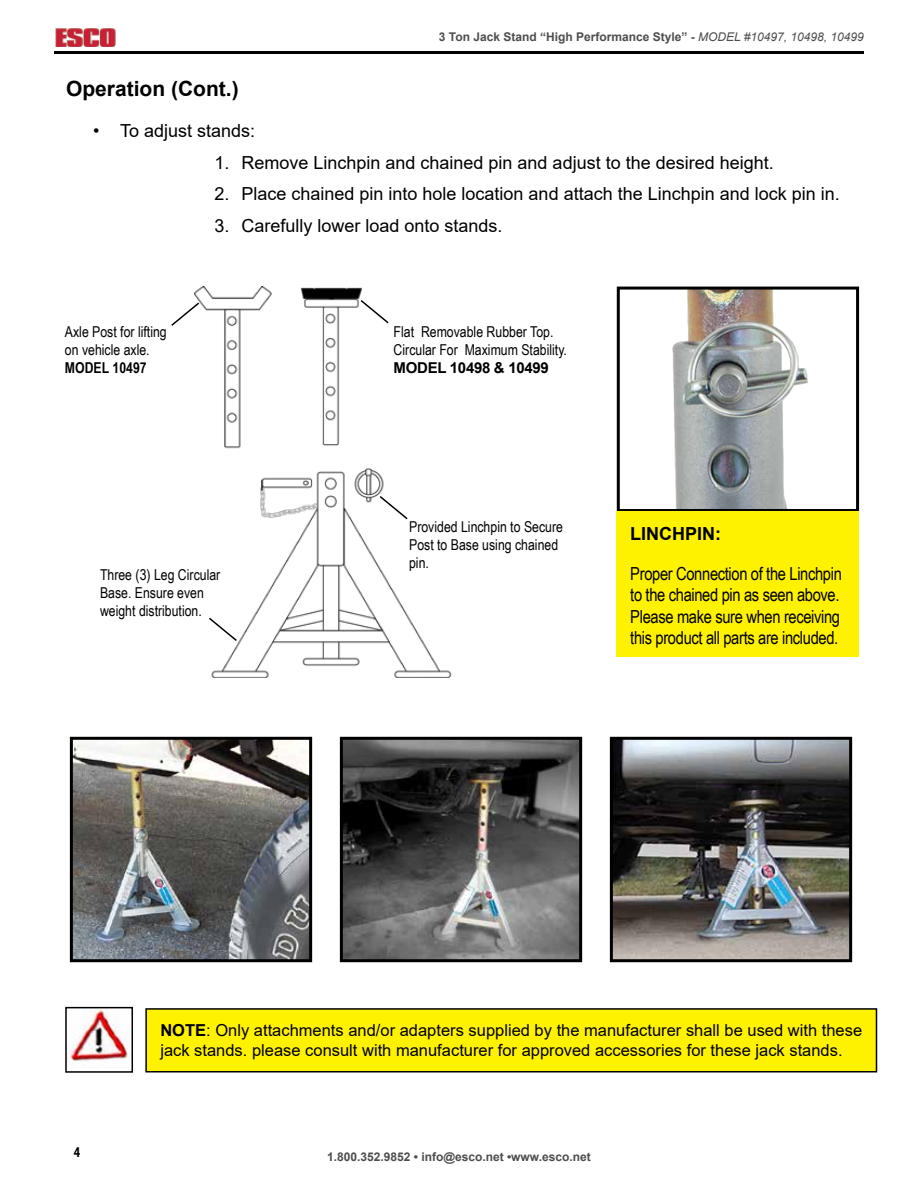
<style>
.page{position:relative;width:918px;height:1188px;background:#fff}
.page>*{position:absolute;margin:0;border:0;box-sizing:border-box;transform-origin:0 0}
.t1{font:700 21px "Arial";color:#000}
.t2{font:18px "Arial";color:#000}
.t3{font:18px/21.6px "Arial Narrow";letter-spacing:-.02em;color:#000}
.t4{font:700 18px "Arial";color:#000}
.t5{font:16.5px/19.8px "Arial";color:#000}
.t6{font:15px/18px "Arial Narrow";color:#000}
.t7{font:700 15px "Arial";letter-spacing:-.02em;color:#000}
.t8{font:700 15px "Arial Narrow";color:#000}
.t9{font:700 condensed 15px "Myriad Pro";color:#000}
.t10{font:700 12px "Arial";color:#4d4d4f}
.s1{font-weight:400;font-style:italic}
.s2{font-weight:700}
</style>
<div class="page">
<hr style="left:54px;top:51px;width:810px;height:3px;background:#000">
<img style="left:54px;top:27px;width:62px;height:19px">
<div style="left:146px;top:1009px;width:730px;height:63px;background:#fff200"></div>
<div style="left:145px;top:1008px;width:732px;height:64px;border:2px solid #000"></div>
<img style="left:68px;top:1010px;width:62px;height:52px">
<div style="left:65px;top:1007px;width:68px;height:66px;border:2px solid #000"></div>
<img style="left:195px;top:287px;width:257px;height:390px">
<svg style="left:171px;top:301px;width:30px;height:26px"></svg>
<svg style="left:359px;top:298px;width:31px;height:27px"></svg>
<svg style="left:378px;top:494px;width:31px;height:27px"></svg>
<svg style="left:207px;top:616px;width:32px;height:27px"></svg>
<img style="left:672px;top:291px;width:136px;height:217px">
<div style="left:617px;top:287px;width:242px;height:225px;border:3px solid #000"></div>
<div style="left:617px;top:512px;width:242px;height:145px;background:#fff200"></div>
<img style="left:74px;top:741px;width:234px;height:217px">
<div style="left:70px;top:737px;width:242px;height:225px;border:3px solid #000"></div>
<img style="left:344px;top:741px;width:234px;height:217px">
<div style="left:340px;top:737px;width:242px;height:225px;border:3px solid #000"></div>
<img style="left:614px;top:741px;width:234px;height:217px">
<div style="left:610px;top:737px;width:242px;height:225px;border:3px solid #000"></div>
<p class="t10" style="left:439px;top:28px;width:427px">3 Ton Jack Stand “High Performance Style” - <span class="s1">MODEL #10497, 10498, 10499</span></p>
<h1 class="t1" style="left:66px;top:74px;width:174px">Operation (Cont.)</h1>
<p class="t2" style="left:93px;top:119px;width:164px">• To adjust stands:</p>
<p class="t2" style="left:214px;top:150px;width:561px">1. Remove Linchpin and chained pin and adjust to the desired height.</p>
<p class="t2" style="left:214px;top:181px;width:627px">2. Place chained pin into hole location and attach the Linchpin and lock pin in.</p>
<p class="t2" style="left:214px;top:213px;width:290px">3. Carefully lower load onto stands.</p>
<p class="t6" style="left:65px;top:322px;width:103px">Axle Post for lifting on vehicle axle.</p>
<p class="t8" style="left:65px;top:356px;width:83px">MODEL 10497</p>
<p class="t6" style="left:100px;top:565px;width:122px">Three (3) Leg Circular<br>Base. Ensure even weight distribution.</p>
<p class="t6" style="left:394px;top:322px;width:175px">Flat Removable Rubber Top.<br>Circular For Maximum Stability.</p>
<p class="t7" style="left:394px;top:357px;width:157px">MODEL 10498 &amp; 10499</p>
<p class="t6" style="left:409px;top:517px;width:155px">Provided Linchpin to Secure<br>Post to Base using chained pin.</p>
<p class="t4" style="left:630px;top:521px;width:92px">LINCHPIN:</p>
<p class="t3" style="left:630px;top:562px;width:213px">Proper Connection of the Linchpin to the chained pin as seen above.<br>Please make sure when receiving this product all parts are included.</p>
<p class="t9" style="left:74px;top:1142px;width:8px">4</p>
<p class="t5" style="left:160px;top:1021px;width:703px"><span class="s2">NOTE</span>: Only attachments and/or adapters supplied by the manufacturer shall be used with these jack stands. please consult with manufacturer for approved accessories for these jack stands.</p>
<p class="t10" style="left:327px;top:1148px;width:265px">1.800.352.9852 • info@esco.net •www.esco.net</p>
</div>
